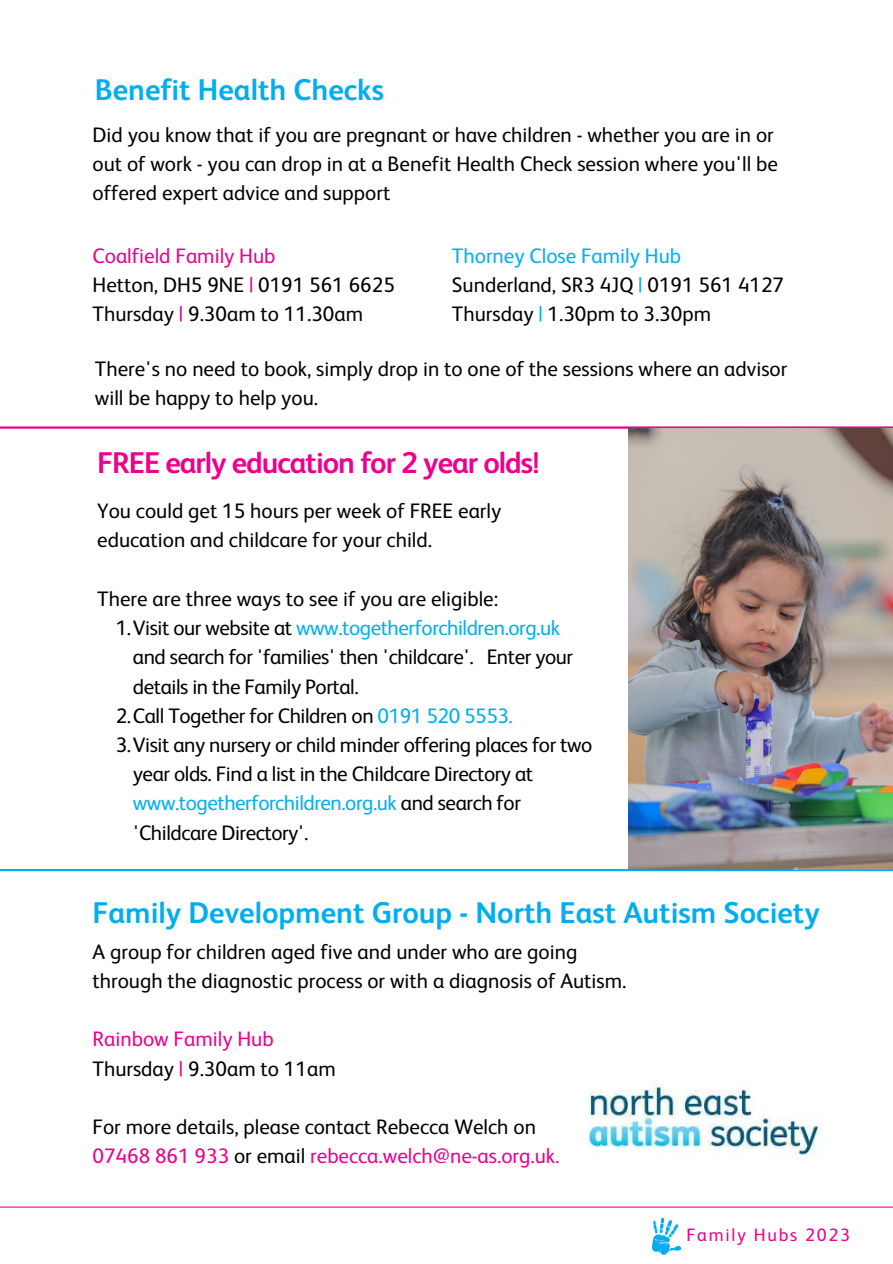
<style>
.page{position:relative;width:893px;height:1264px;background:#fff}
.page>*{position:absolute;margin:0;border:0;box-sizing:border-box;transform-origin:0 0}
.t1{font:700 30px "FS Albert";color:#00aeef}
.t2{font:700 30px "FS Albert";letter-spacing:-.035em;color:#ec008c}
.t3{font:21px/29.2px "FS Albert";color:#000}
.t4{font:21px/29.2px "FS Albert";letter-spacing:-.02em;color:#000}
.t5{font:21px "FS Albert";color:#ec008c}
.t6{font:21px "FS Albert";color:#00aeef}
.t7{font:18px "FS Albert";letter-spacing:.1em;color:#ec008c}
.s1{color:#ec008c}
.s2{color:#00aeef}
.s3{color:#000}
</style>
<div class="page">
<hr style="left:0;top:426px;width:892px;height:2px;background:#ec008c">
<hr style="left:0;top:869px;width:892px;height:2px;background:#00aeef">
<img style="left:588px;top:1083px;width:232px;height:75px">
<hr style="left:0;top:1206px;width:892px;height:1px;background:#ec008c">
<img style="left:628px;top:428px;width:264px;height:441px">
<svg style="left:652px;top:1217px;width:29px;height:37px"></svg>
<p class="t1" style="left:95px;top:77px;width:290px">Benefit Health Checks</p>
<p class="t3" style="left:92px;top:122px;width:687px">Did you know that if you are pregnant or have children - whether you are in or out of work - you can drop in at a Benefit Health Check session where you'll be offered expert advice and support</p>
<p class="t5" style="left:92px;top:247px;width:184px">Coalfield Family Hub</p>
<p class="t3" style="left:92px;top:272px;width:304px">Hetton, DH5 9NE <span class="s1">|</span> 0191 561 6625</p>
<p class="t3" style="left:92px;top:301px;width:272px">Thursday <span class="s1">|</span> 9.30am to 11.30am</p>
<p class="t6" style="left:452px;top:247px;width:231px">Thorney Close Family Hub</p>
<p class="t3" style="left:452px;top:272px;width:333px">Sunderland, SR3 4JQ <span class="s2">|</span> 0191 561 4127</p>
<p class="t3" style="left:452px;top:301px;width:260px">Thursday <span class="s2">|</span> 1.30pm to 3.30pm</p>
<p class="t3" style="left:95px;top:355px;width:694px">There's no need to book, simply drop in to one of the sessions where an advisor will be happy to help you.</p>
<p class="t2" style="left:97px;top:449px;width:443px">FREE early education for 2 year olds!</p>
<p class="t3" style="left:97px;top:498px;width:405px">You could get 15 hours per week of FREE early education and childcare for your child.</p>
<p class="t3" style="left:97px;top:585px;width:402px">There are three ways to see if you are eligible:</p>
<p class="t4" style="left:133px;top:614px;width:441px;text-indent:-17px">1.Visit our website at <span class="s2">www.togetherforchildren.org.uk </span>and search for 'families' then 'childcare'. Enter your details in the Family Portal.</p>
<p class="t4" style="left:116px;top:702px;width:398px">2.Call Together for Children on <span class="s2">0191 520 5553.</span></p>
<p class="t4" style="left:133px;top:731px;width:461px;text-indent:-17px">3.Visit any nursery or child minder offering places for two year olds. Find a list in the Childcare Directory at <span class="s2">www.togetherforchildren.org.uk</span> and search for 'Childcare Directory'.</p>
<p class="t1" style="left:92px;top:900px;width:728px">Family Development Group - North East Autism Society</p>
<p class="t3" style="left:92px;top:938px;width:535px">A group for children aged five and under who are going through the diagnostic process or with a diagnosis of Autism.</p>
<p class="t5" style="left:92px;top:1030px;width:183px">Rainbow Family Hub</p>
<p class="t3" style="left:92px;top:1055px;width:245px">Thursday <span class="s1">|</span> 9.30am to 11am</p>
<p class="t3" style="left:92px;top:1113px;width:445px">For more details, please contact Rebecca Welch on</p>
<p class="t5" style="left:92px;top:1147px;width:468px">07468 861 933 <span class="s3">or email</span> rebecca.welch@ne-as.org.uk.</p>
<p class="t7" style="left:686px;top:1226px;width:165px">Family Hubs 2023</p>
</div>
